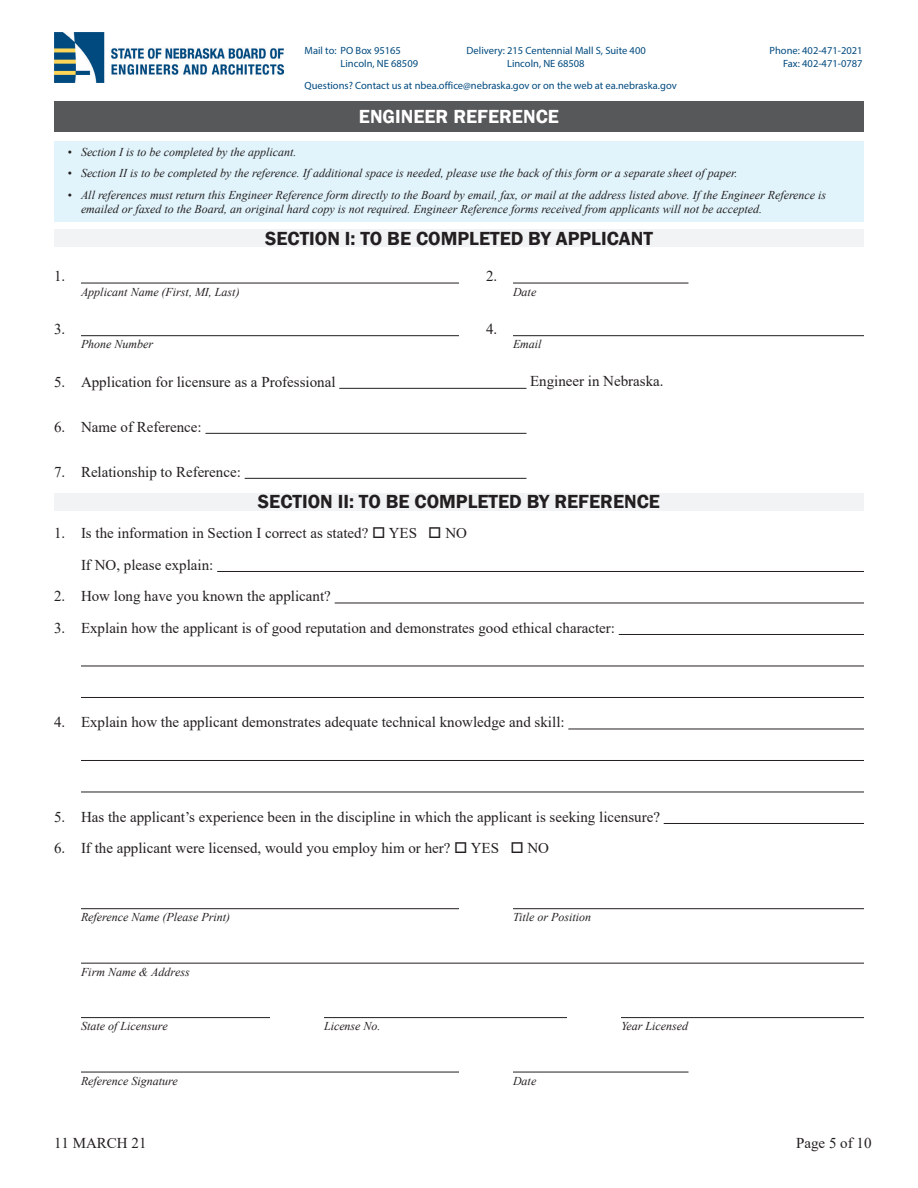
<style>
.page{position:relative;width:918px;height:1188px;background:#fff}
.page>*{position:absolute;margin:0;border:0;box-sizing:border-box;transform-origin:0 0}
.Standard_Heading{font:600 19.5px "Franklin Gothic";color:#231f20}
.Main_Heading{font:600 19.5px "Franklin Gothic";color:#fff}
.Data_Entry_Line{font:15px "Times New Roman";color:#231f20}
.Data_Entry_Instructi{font:italic 12px/14.4px "Times New Roman";color:#231f20}
.t1{font:10.5px "Myriad Pro";color:#004a7f}
</style>
<div class="page">
<img style="left:54px;top:33px;width:229px;height:50px">
<div style="left:54px;top:101px;width:810px;height:31px;background:#57585a"></div>
<div style="left:54px;top:141px;width:810px;height:25px;background:#e1f4fc"></div>
<div style="left:54px;top:162px;width:810px;height:25px;background:#e1f4fc"></div>
<div style="left:54px;top:184px;width:810px;height:38px;background:#e1f4fc"></div>
<div style="left:54px;top:230px;width:810px;height:17px;background:#f2f3f4"></div>
<hr style="left:81px;top:283px;width:378px;height:1px;background:#231f20">
<hr style="left:513px;top:283px;width:175px;height:1px;background:#231f20">
<hr style="left:81px;top:335px;width:378px;height:1px;background:#231f20">
<hr style="left:513px;top:335px;width:351px;height:1px;background:#231f20">
<hr style="left:339px;top:388px;width:187px;height:1px;background:#231f20">
<hr style="left:206px;top:433px;width:320px;height:1px;background:#231f20">
<hr style="left:245px;top:478px;width:281px;height:1px;background:#231f20">
<div style="left:54px;top:493px;width:810px;height:18px;background:#f2f3f4"></div>
<hr style="left:217px;top:571px;width:647px;height:1px;background:#231f20">
<hr style="left:335px;top:603px;width:529px;height:1px;background:#231f20">
<hr style="left:619px;top:634px;width:245px;height:1px;background:#231f20">
<hr style="left:81px;top:666px;width:783px;height:1px;background:#231f20">
<hr style="left:81px;top:697px;width:783px;height:1px;background:#231f20">
<hr style="left:568px;top:729px;width:296px;height:1px;background:#231f20">
<hr style="left:81px;top:760px;width:783px;height:1px;background:#231f20">
<hr style="left:81px;top:792px;width:783px;height:1px;background:#231f20">
<hr style="left:664px;top:823px;width:200px;height:1px;background:#231f20">
<hr style="left:81px;top:908px;width:378px;height:1px;background:#231f20">
<hr style="left:513px;top:908px;width:351px;height:1px;background:#231f20">
<hr style="left:81px;top:963px;width:783px;height:1px;background:#231f20">
<hr style="left:81px;top:1017px;width:189px;height:1px;background:#231f20">
<hr style="left:324px;top:1017px;width:243px;height:1px;background:#231f20">
<hr style="left:621px;top:1017px;width:243px;height:1px;background:#231f20">
<hr style="left:81px;top:1072px;width:378px;height:1px;background:#231f20">
<hr style="left:513px;top:1072px;width:175px;height:1px;background:#231f20">
<p class="t1" style="left:305px;top:44px;width:98px">Mail to: PO Box 95165</p>
<p class="t1" style="left:467px;top:44px;width:181px">Delivery: 215 Centennial Mall S, Suite 400</p>
<p class="t1" style="left:770px;top:44px;width:94px">Phone: 402-471-2021</p>
<p class="t1" style="left:341px;top:57px;width:79px">Lincoln, NE 68509</p>
<p class="t1" style="left:507px;top:57px;width:79px">Lincoln, NE 68508</p>
<p class="t1" style="left:783px;top:57px;width:81px">Fax: 402-471-0787</p>
<p class="t1" style="left:305px;top:79px;width:374px">Questions? Contact us at nbea.office@nebraska.gov or on the web at ea.nebraska.gov</p>
<p class="Main_Heading" style="left:359px;top:105px;width:202px">ENGINEER REFERENCE</p>
<p class="Data_Entry_Instructi" style="left:68px;top:145px;width:231px">• Section I is to be completed by the applicant.</p>
<p class="Data_Entry_Instructi" style="left:68px;top:166px;width:672px">• Section II is to be completed by the reference. If additional space is needed, please use the back of this form or a separate sheet of paper.</p>
<p class="Data_Entry_Instructi" style="left:81px;top:187px;width:747px;text-indent:-14px">• All references must return this Engineer Reference form directly to the Board by email, fax, or mail at the address listed above. If the Engineer Reference is emailed or faxed to the Board, an original hard copy is not required. Engineer Reference forms received from applicants will not be accepted.</p>
<p class="Standard_Heading" style="left:265px;top:226px;width:389px">SECTION I: TO BE COMPLETED BY APPLICANT</p>
<p class="Data_Entry_Line" style="left:54px;top:266px;width:13px">1.</p>
<p class="Data_Entry_Line" style="left:486px;top:266px;width:13px">2.</p>
<p class="Data_Entry_Instructi" style="left:81px;top:284px;width:160px">Applicant Name (First, MI, Last)</p>
<p class="Data_Entry_Instructi" style="left:513px;top:284px;width:25px">Date</p>
<p class="Data_Entry_Line" style="left:54px;top:318px;width:13px">3.</p>
<p class="Data_Entry_Line" style="left:486px;top:318px;width:13px">4.</p>
<p class="Data_Entry_Instructi" style="left:81px;top:337px;width:74px">Phone Number</p>
<p class="Data_Entry_Instructi" style="left:513px;top:337px;width:30px">Email</p>
<p class="Data_Entry_Line" style="left:54px;top:371px;width:283px">5. Application for licensure as a Professional</p>
<p class="Data_Entry_Line" style="left:530px;top:371px;width:135px">Engineer in Nebraska.</p>
<p class="Data_Entry_Line" style="left:54px;top:416px;width:149px">6. Name of Reference:</p>
<p class="Data_Entry_Line" style="left:54px;top:461px;width:188px">7. Relationship to Reference:</p>
<p class="Standard_Heading" style="left:258px;top:490px;width:404px">SECTION II: TO BE COMPLETED BY REFERENCE</p>
<p class="Data_Entry_Line" style="left:54px;top:523px;width:415px">1. Is the information in Section I correct as stated? □ YES □ NO</p>
<p class="Data_Entry_Line" style="left:81px;top:554px;width:134px">If NO, please explain:</p>
<p class="Data_Entry_Line" style="left:54px;top:586px;width:278px">2. How long have you known the applicant?</p>
<p class="Data_Entry_Line" style="left:54px;top:617px;width:563px">3. Explain how the applicant is of good reputation and demonstrates good ethical character:</p>
<p class="Data_Entry_Line" style="left:54px;top:712px;width:512px">4. Explain how the applicant demonstrates adequate technical knowledge and skill:</p>
<p class="Data_Entry_Line" style="left:54px;top:806px;width:608px">5. Has the applicant’s experience been in the discipline in which the applicant is seeking licensure?</p>
<p class="Data_Entry_Line" style="left:54px;top:838px;width:497px">6. If the applicant were licensed, would you employ him or her? □ YES □ NO</p>
<p class="Data_Entry_Instructi" style="left:81px;top:910px;width:151px">Reference Name (Please Print)</p>
<p class="Data_Entry_Instructi" style="left:513px;top:910px;width:80px">Title or Position</p>
<p class="Data_Entry_Instructi" style="left:81px;top:964px;width:110px">Firm Name &amp; Address</p>
<p class="Data_Entry_Instructi" style="left:81px;top:1073px;width:98px">Reference Signature</p>
<p class="Data_Entry_Instructi" style="left:513px;top:1073px;width:25px">Date</p>
<p class="Data_Entry_Instructi" style="left:621px;top:1019px;width:69px">Year Licensed</p>
<p class="Data_Entry_Line" style="left:54px;top:1132px;width:94px">11 MARCH 21</p>
<p class="Data_Entry_Line" style="left:796px;top:1132px;width:77px">Page 5 of 10</p>
</div>
